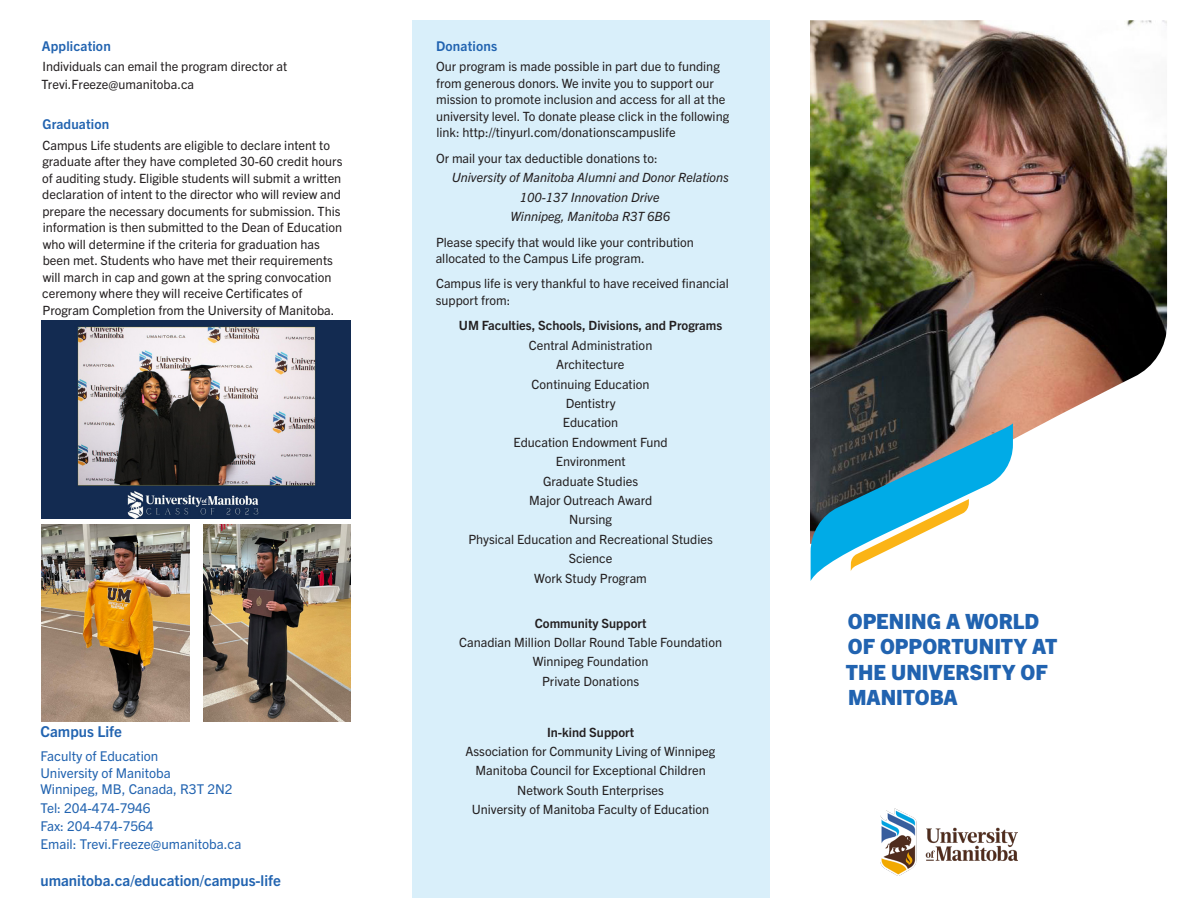
<style>
.page{position:relative;width:1188px;height:918px;background:#fff}
.page>*{position:absolute;margin:0;border:0;box-sizing:border-box;transform-origin:0 0}
.Headline{font:800 21px/25.5px "Trade Gothic Next LT Pro";color:#2163b0}
.Subhead_Style_4{font:700 15px "Trade Gothic Next LT Pro";color:#2163b0}
.Contact_information{font:13.5px/16.5px "Trade Gothic Next LT Pro";color:#2163b0}
.Subhead_Style_2{font:700 13.5px "Trade Gothic Next LT Pro";letter-spacing:.01em;color:#2163b0}
.Body_Copy{font:12.75px/16.5px "Trade Gothic Next LT Pro";color:#231f20}
.Body_Copy-2{font:italic 12.75px "Trade Gothic Next LT Pro";color:#231f20}
.Body_Copy-3{font:700 12.75px "Trade Gothic Next LT Pro";color:#231f20}
</style>
<div class="page">
<div style="left:412px;top:20px;width:358px;height:878px;background:#d9effa"></div>
<img style="left:810px;top:20px;width:357px;height:524px">
<svg style="left:811px;top:423px;width:202px;height:157px"></svg>
<img style="left:881px;top:809px;width:136px;height:66px">
<img style="left:42px;top:321px;width:309px;height:197px">
<img style="left:42px;top:524px;width:147px;height:198px">
<img style="left:203px;top:524px;width:148px;height:198px">
<p class="Subhead_Style_2" style="left:42px;top:37px;width:70px">Application</p>
<p class="Body_Copy" style="left:41px;top:57px;width:247px;line-height:18px">Individuals can email the program director at<br>Trevi.Freeze@umanitoba.ca</p>
<p class="Subhead_Style_2" style="left:43px;top:115px;width:68px">Graduation</p>
<p class="Body_Copy" style="left:42px;top:136px;width:302px">Campus Life students are eligible to declare intent to graduate after they have completed 30-60 credit hours of auditing study. Eligible students will submit a written declaration of intent to the director who will review and prepare the necessary documents for submission. This information is then submitted to the Dean of Education who will determine if the criteria for graduation has been met. Students who have met their requirements will march in cap and gown at the spring convocation ceremony where they will receive Certificates of Program Completion from the University of Manitoba.</p>
<p class="Subhead_Style_4" style="left:40px;top:721px;width:83px">Campus Life</p>
<p class="Contact_information" style="left:40px;top:747px;width:194px">Faculty of Education<br>University of Manitoba<br>Winnipeg, MB, Canada, R3T 2N2</p>
<p class="Contact_information" style="left:40px;top:799px;width:112px">Tel: 204-474-7946</p>
<p class="Contact_information" style="left:40px;top:817px;width:115px">Fax: 204-474-7564</p>
<p class="Contact_information" style="left:40px;top:835px;width:202px">Email: Trevi.Freeze@umanitoba.ca</p>
<p class="Subhead_Style_4" style="left:40px;top:870px;width:242px">umanitoba.ca/education/campus-life</p>
<p class="Subhead_Style_2" style="left:436px;top:37px;width:62px">Donations</p>
<p class="Body_Copy" style="left:436px;top:58px;width:295px">Our program is made possible in part due to funding from generous donors. We invite you to support our mission to promote inclusion and access for all at the university level. To donate please click in the following link: http://tinyurl.com/donationscampuslife</p>
<p class="Body_Copy" style="left:436px;top:149px;width:223px">Or mail your tax deductible donations to:</p>
<p class="Body_Copy-2" style="left:452px;top:169px;width:279px">University of Manitoba Alumni and Donor Relations</p>
<p class="Body_Copy-2" style="left:520px;top:188px;width:141px">100-137 Innovation Drive</p>
<p class="Body_Copy-2" style="left:511px;top:208px;width:161px">Winnipeg, Manitoba R3T 6B6</p>
<p class="Body_Copy" style="left:436px;top:233px;width:260px">Please specify that would like your contribution allocated to the Campus Life program.</p>
<p class="Body_Copy" style="left:436px;top:275px;width:294px">Campus life is very thankful to have received financial support from:</p>
<p class="Body_Copy-3" style="left:459px;top:317px;width:265px">UM Faculties, Schools, Divisions, and Programs</p>
<p class="Body_Copy" style="left:529px;top:336px;width:125px">Central Administration</p>
<p class="Body_Copy" style="left:556px;top:355px;width:70px">Architecture</p>
<p class="Body_Copy" style="left:532px;top:375px;width:119px">Continuing Education</p>
<p class="Body_Copy" style="left:566px;top:394px;width:51px">Dentistry</p>
<p class="Body_Copy" style="left:563px;top:414px;width:57px">Education</p>
<p class="Body_Copy" style="left:514px;top:433px;width:156px">Education Endowment Fund</p>
<p class="Body_Copy" style="left:556px;top:452px;width:71px">Environment</p>
<p class="Body_Copy" style="left:543px;top:472px;width:97px">Graduate Studies</p>
<p class="Body_Copy" style="left:529px;top:491px;width:125px">Major Outreach Award</p>
<p class="Body_Copy" style="left:569px;top:511px;width:44px">Nursing</p>
<p class="Body_Copy" style="left:468px;top:530px;width:246px">Physical Education and Recreational Studies</p>
<p class="Body_Copy" style="left:569px;top:550px;width:45px">Science</p>
<p class="Body_Copy" style="left:534px;top:569px;width:114px">Work Study Program</p>
<p class="Body_Copy-3" style="left:535px;top:614px;width:113px">Community Support</p>
<p class="Body_Copy" style="left:459px;top:633px;width:264px">Canadian Million Dollar Round Table Foundation</p>
<p class="Body_Copy" style="left:533px;top:653px;width:117px">Winnipeg Foundation</p>
<p class="Body_Copy" style="left:542px;top:672px;width:99px">Private Donations</p>
<p class="Body_Copy-3" style="left:547px;top:723px;width:89px">In-kind Support</p>
<p class="Body_Copy" style="left:466px;top:742px;width:251px">Association for Community Living of Winnipeg</p>
<p class="Body_Copy" style="left:475px;top:762px;width:232px">Manitoba Council for Exceptional Children</p>
<p class="Body_Copy" style="left:517px;top:781px;width:148px">Network South Enterprises</p>
<p class="Body_Copy" style="left:472px;top:800px;width:239px">University of Manitoba Faculty of Education</p>
<p class="Headline" style="left:846px;top:607px;width:213px">OPENING A WORLD<br>OF OPPORTUNITY AT<br>THE UNIVERSITY OF<br>MANITOBA</p>
</div>
